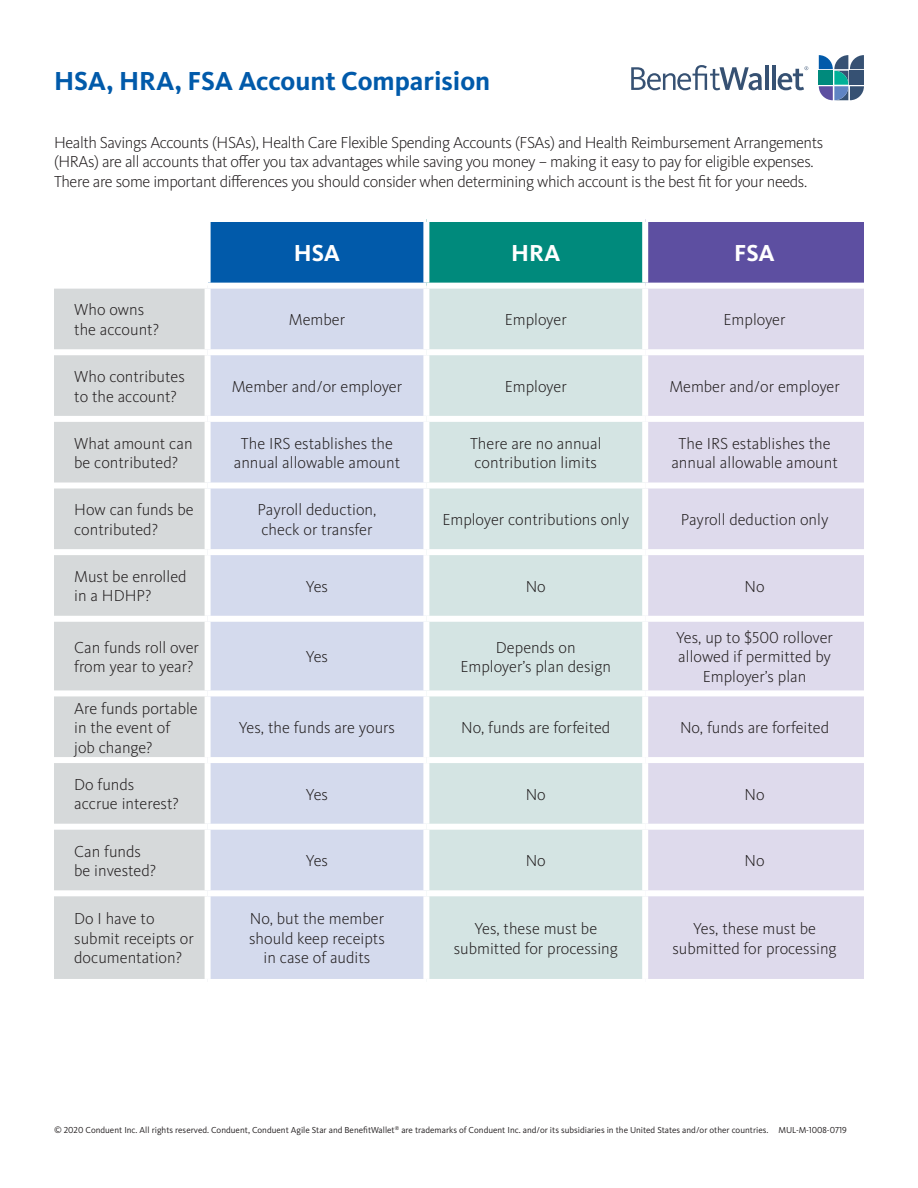
<style>
.page{position:relative;width:918px;height:1188px;background:#fff}
.page>*{position:absolute;margin:0;border:0;box-sizing:border-box;transform-origin:0 0}
.t1{font:700 27px "Kievit Pro";color:#015aaa}
.t2{font:700 24px "Kievit Pro";color:#fff}
.t3{font:300 16.5px/19.5px "Kievit Pro";color:#231f20}
.t4{font:300 16.5px/19.5px "Kievit Pro";letter-spacing:-.025em;color:#231f20}
.Legal{font:9px "Kievit Pro";color:#231f20}
</style>
<div class="page">
<svg style="left:819px;top:55px;width:45px;height:45px;background:#5988a2"></svg>
<svg style="left:631px;top:65px;width:131px;height:25px"></svg>
<hr style="left:765px;top:65px;width:4px;height:25px;background:#365173">
<hr style="left:772px;top:65px;width:3px;height:25px;background:#365173">
<svg style="left:778px;top:66px;width:30px;height:24px"></svg>
<div style="left:208px;top:219px;width:218px;height:67px;background:#015aaa"></div>
<div style="left:426px;top:219px;width:219px;height:67px;background:#008a7c"></div>
<div style="left:645px;top:219px;width:219px;height:67px;background:#5d4fa1"></div>
<div style="left:54px;top:289px;width:151px;height:690px;background:#d6d9da"></div>
<div style="left:211px;top:289px;width:212px;height:690px;background:#d4daed"></div>
<div style="left:429px;top:289px;width:213px;height:690px;background:#d4e4e3"></div>
<div style="left:648px;top:289px;width:216px;height:690px;background:#dedaec"></div>
<div style="left:423px;top:222px;width:6px;height:61px;background:#fff"></div>
<div style="left:642px;top:222px;width:6px;height:61px;background:#fff"></div>
<div style="left:54px;top:349px;width:154px;height:6px;background:#fff"></div>
<div style="left:208px;top:349px;width:218px;height:6px;background:#fff"></div>
<div style="left:426px;top:349px;width:219px;height:6px;background:#fff"></div>
<div style="left:645px;top:349px;width:219px;height:6px;background:#fff"></div>
<div style="left:54px;top:416px;width:154px;height:6px;background:#fff"></div>
<div style="left:208px;top:416px;width:218px;height:6px;background:#fff"></div>
<div style="left:426px;top:416px;width:219px;height:6px;background:#fff"></div>
<div style="left:645px;top:416px;width:219px;height:6px;background:#fff"></div>
<div style="left:54px;top:483px;width:154px;height:6px;background:#fff"></div>
<div style="left:208px;top:483px;width:218px;height:6px;background:#fff"></div>
<div style="left:426px;top:483px;width:219px;height:6px;background:#fff"></div>
<div style="left:645px;top:483px;width:219px;height:6px;background:#fff"></div>
<div style="left:54px;top:549px;width:154px;height:6px;background:#fff"></div>
<div style="left:208px;top:549px;width:218px;height:6px;background:#fff"></div>
<div style="left:426px;top:549px;width:219px;height:6px;background:#fff"></div>
<div style="left:645px;top:549px;width:219px;height:6px;background:#fff"></div>
<div style="left:54px;top:616px;width:154px;height:6px;background:#fff"></div>
<div style="left:208px;top:616px;width:218px;height:6px;background:#fff"></div>
<div style="left:426px;top:616px;width:219px;height:6px;background:#fff"></div>
<div style="left:645px;top:616px;width:219px;height:6px;background:#fff"></div>
<div style="left:54px;top:690px;width:154px;height:6px;background:#fff"></div>
<div style="left:208px;top:690px;width:218px;height:6px;background:#fff"></div>
<div style="left:426px;top:690px;width:219px;height:6px;background:#fff"></div>
<div style="left:645px;top:690px;width:219px;height:6px;background:#fff"></div>
<div style="left:54px;top:757px;width:154px;height:6px;background:#fff"></div>
<div style="left:208px;top:757px;width:218px;height:6px;background:#fff"></div>
<div style="left:426px;top:757px;width:219px;height:6px;background:#fff"></div>
<div style="left:645px;top:757px;width:219px;height:6px;background:#fff"></div>
<div style="left:54px;top:824px;width:154px;height:6px;background:#fff"></div>
<div style="left:208px;top:824px;width:218px;height:6px;background:#fff"></div>
<div style="left:426px;top:824px;width:219px;height:6px;background:#fff"></div>
<div style="left:645px;top:824px;width:219px;height:6px;background:#fff"></div>
<div style="left:54px;top:890px;width:154px;height:6px;background:#fff"></div>
<div style="left:208px;top:890px;width:218px;height:6px;background:#fff"></div>
<div style="left:426px;top:890px;width:219px;height:6px;background:#fff"></div>
<div style="left:645px;top:890px;width:219px;height:6px;background:#fff"></div>
<div style="left:208px;top:216px;width:218px;height:6px;background:#fff"></div>
<div style="left:205px;top:222px;width:6px;height:61px;background:#fff"></div>
<div style="left:426px;top:216px;width:219px;height:6px;background:#fff"></div>
<div style="left:645px;top:216px;width:219px;height:6px;background:#fff"></div>
<div style="left:208px;top:283px;width:218px;height:6px;background:#fff"></div>
<div style="left:426px;top:283px;width:219px;height:6px;background:#fff"></div>
<div style="left:645px;top:283px;width:219px;height:6px;background:#fff"></div>
<p class="t1" style="left:54px;top:64px;width:438px">HSA, HRA, FSA Account Comparision</p>
<p class="t4" style="left:54px;top:132px;width:771px">Health Savings Accounts (HSAs), Health Care Flexible Spending Accounts (FSAs) and Health Reimbursement Arrangements (HRAs) are all accounts that offer you tax advantages while saving you money – making it easy to pay for eligible expenses.<br>There are some important differences you should consider when determining which account is the best fit for your needs.</p>
<p class="t2" style="left:294px;top:239px;width:48px">HSA</p>
<p class="t2" style="left:511px;top:239px;width:51px">HRA</p>
<p class="t2" style="left:734px;top:239px;width:42px">FSA</p>
<p class="t3" style="left:74px;top:300px;width:86px">Who owns the account?</p>
<p class="t3" style="left:289px;top:310px;width:58px">Member</p>
<p class="t3" style="left:505px;top:310px;width:63px">Employer</p>
<p class="t3" style="left:724px;top:310px;width:63px">Employer</p>
<p class="t3" style="left:74px;top:367px;width:112px">Who contributes to the account?</p>
<p class="t3" style="left:232px;top:377px;width:172px">Member and/or employer</p>
<p class="t3" style="left:505px;top:377px;width:63px">Employer</p>
<p class="t3" style="left:669px;top:377px;width:172px">Member and/or employer</p>
<p class="t3" style="left:74px;top:433px;width:120px">What amount can be contributed?</p>
<p class="t3" style="left:234px;top:433px;width:168px;text-align:center">The IRS establishes the annual allowable amount</p>
<p class="t3" style="left:470px;top:433px;width:133px">There are no annual contribution limits</p>
<p class="t3" style="left:671px;top:433px;width:168px;text-align:center">The IRS establishes the annual allowable amount</p>
<p class="t3" style="left:74px;top:500px;width:121px">How can funds be contributed?</p>
<p class="t3" style="left:258px;top:500px;width:120px">Payroll deduction,</p>
<p class="t3" style="left:442px;top:510px;width:188px">Employer contributions only</p>
<p class="t3" style="left:681px;top:510px;width:149px">Payroll deduction only</p>
<p class="t3" style="left:262px;top:520px;width:112px">check or transfer</p>
<p class="t3" style="left:74px;top:567px;width:114px">Must be enrolled in a HDHP?</p>
<p class="t3" style="left:306px;top:576px;width:24px">Yes</p>
<p class="t3" style="left:526px;top:576px;width:22px">No</p>
<p class="t3" style="left:745px;top:576px;width:22px">No</p>
<p class="t3" style="left:74px;top:637px;width:126px">Can funds roll over from year to year?</p>
<p class="t3" style="left:306px;top:647px;width:24px">Yes</p>
<p class="t3" style="left:461px;top:637px;width:152px;text-align:center">Depends on<br>Employer’s plan design</p>
<p class="t3" style="left:676px;top:628px;width:158px;text-align:center">Yes, up to $500 rollover allowed if permitted by<br>Employer’s plan</p>
<p class="t3" style="left:74px;top:698px;width:125px">Are funds portable in the event of<br>job change?</p>
<p class="t3" style="left:239px;top:718px;width:158px">Yes, the funds are yours</p>
<p class="t3" style="left:461px;top:718px;width:151px">No, funds are forfeited</p>
<p class="t3" style="left:680px;top:718px;width:151px">No, funds are forfeited</p>
<p class="t3" style="left:74px;top:775px;width:106px">Do funds accrue interest?</p>
<p class="t3" style="left:306px;top:784px;width:24px">Yes</p>
<p class="t3" style="left:526px;top:784px;width:22px">No</p>
<p class="t3" style="left:745px;top:784px;width:22px">No</p>
<p class="t3" style="left:74px;top:841px;width:84px">Can funds be invested?</p>
<p class="t3" style="left:306px;top:851px;width:24px">Yes</p>
<p class="t3" style="left:526px;top:851px;width:22px">No</p>
<p class="t3" style="left:745px;top:851px;width:22px">No</p>
<p class="t3" style="left:74px;top:909px;width:121px">Do I have to submit receipts or documentation?</p>
<p class="t3" style="left:250px;top:909px;width:136px">No, but the member</p>
<p class="t3" style="left:249px;top:929px;width:137px;text-align:center">should keep receipts in case of audits</p>
<p class="t3" style="left:454px;top:919px;width:166px;text-align:center">Yes, these must be submitted for processing</p>
<p class="t3" style="left:673px;top:919px;width:166px;text-align:center">Yes, these must be submitted for processing</p>
<p class="Legal" style="left:54px;top:1124px;width:794px">© 2020 Conduent Inc. All rights reserved. Conduent, Conduent Agile Star and BenefitWallet<sup>®</sup> are trademarks of Conduent Inc. and/or its subsidiaries in the United States and/or other countries. MUL-M-1008-0719</p>
</div>
